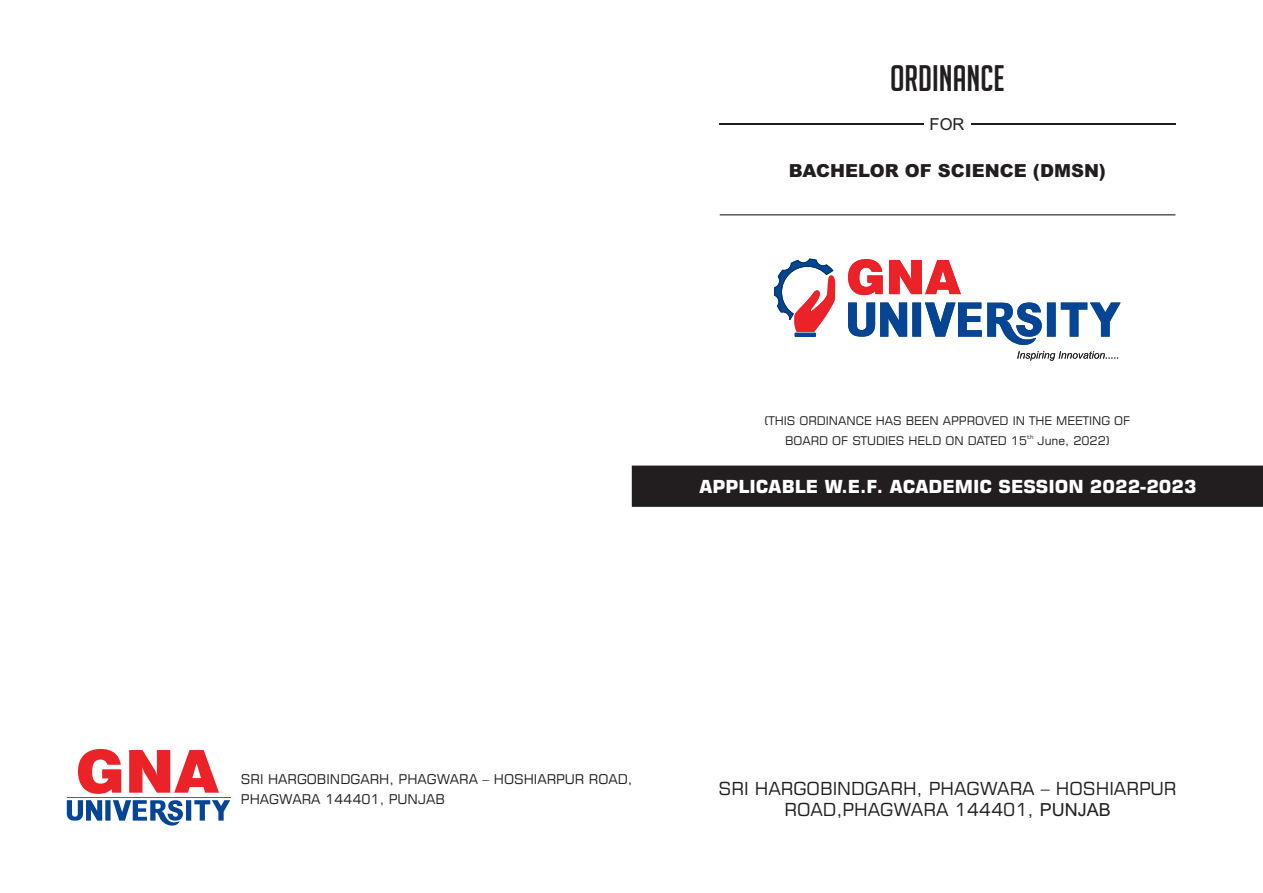
<style>
.page{position:relative;width:1263px;height:893px;background:#fff}
.page>*{position:absolute;margin:0;border:0;box-sizing:border-box;transform-origin:0 0}
.t1{font:36px "Big Noodle Titling";color:#221e1f}
.t2{font:18px/20.7px "Square 721 BT";color:#221e1f;text-align:center}
.t3{font:700 18px "Square 721 BT";color:#fff}
.t4{font:900 18px "Arial";color:#221e1f}
.t5{font:16.5px "Arial";color:#221e1f}
.t6{font:13.5px/20.7px "Square 721 BT";color:#221e1f}
.t7{font:12px "Square 721 BT";color:#221e1f}
.t8{font:6px "Square 721 BT";color:#221e1f}
.s1{font-family:"Arial"}
</style>
<div class="page">
<div style="left:632px;top:466px;width:631px;height:41px;background:#221e1f"></div>
<svg style="left:774px;top:258px;width:61px;height:74px"></svg>
<svg style="left:848px;top:259px;width:113px;height:36px"></svg>
<svg style="left:848px;top:303px;width:273px;height:58px"></svg>
<hr style="left:795px;top:333px;width:21px;height:4px;background:#054594">
<svg style="left:78px;top:749px;width:141px;height:45px"></svg>
<hr style="left:67px;top:797px;width:163px;height:1px;background:#eb2228">
<svg style="left:67px;top:800px;width:163px;height:26px"></svg>
<hr style="left:971px;top:124px;width:204px;height:1px;background:#221e1f">
<hr style="left:720px;top:124px;width:204px;height:1px;background:#221e1f">
<svg style="left:720px;top:214px;width:455px;height:1px"></svg>
<h1 class="t1" style="left:890px;top:58px;width:116px">ORDINANCE</h1>
<h3 class="t5" style="left:929px;top:113px;width:36px">FOR</h3>
<h2 class="t4" style="left:789px;top:157px;width:319px">BACHELOR OF SCIENCE (DMSN)</h2>
<p class="t7" style="left:764px;top:413px;width:367px">(THIS ORDINANCE HAS BEEN APPROVED IN THE MEETING OF</p>
<p class="t8" style="left:1027px;top:433px;width:8px">th</p>
<p class="t7" style="left:785px;top:433px;width:326px">BOARD OF STUDIES HELD ON DATED 15 June, 2022)</p>
<h2 class="t3" style="left:699px;top:476px;width:499px">APPLICABLE W.E.F. ACADEMIC SESSION 2022-2023</h2>
<p class="t6" style="left:241px;top:768px;width:393px">SRI HARGOBINDGARH, PHAGWARA – HOSHIARPUR ROAD,<br>PHAGWARA 144401, PUNJAB</p>
<h2 class="t2" style="left:719px;top:778px;width:459px">SRI HARGOBINDGARH, PHAGWARA – HOSHIARPUR<br>ROAD,PHAGWARA 144401, <span class="s1">PUNJAB</span></h2>
</div>
